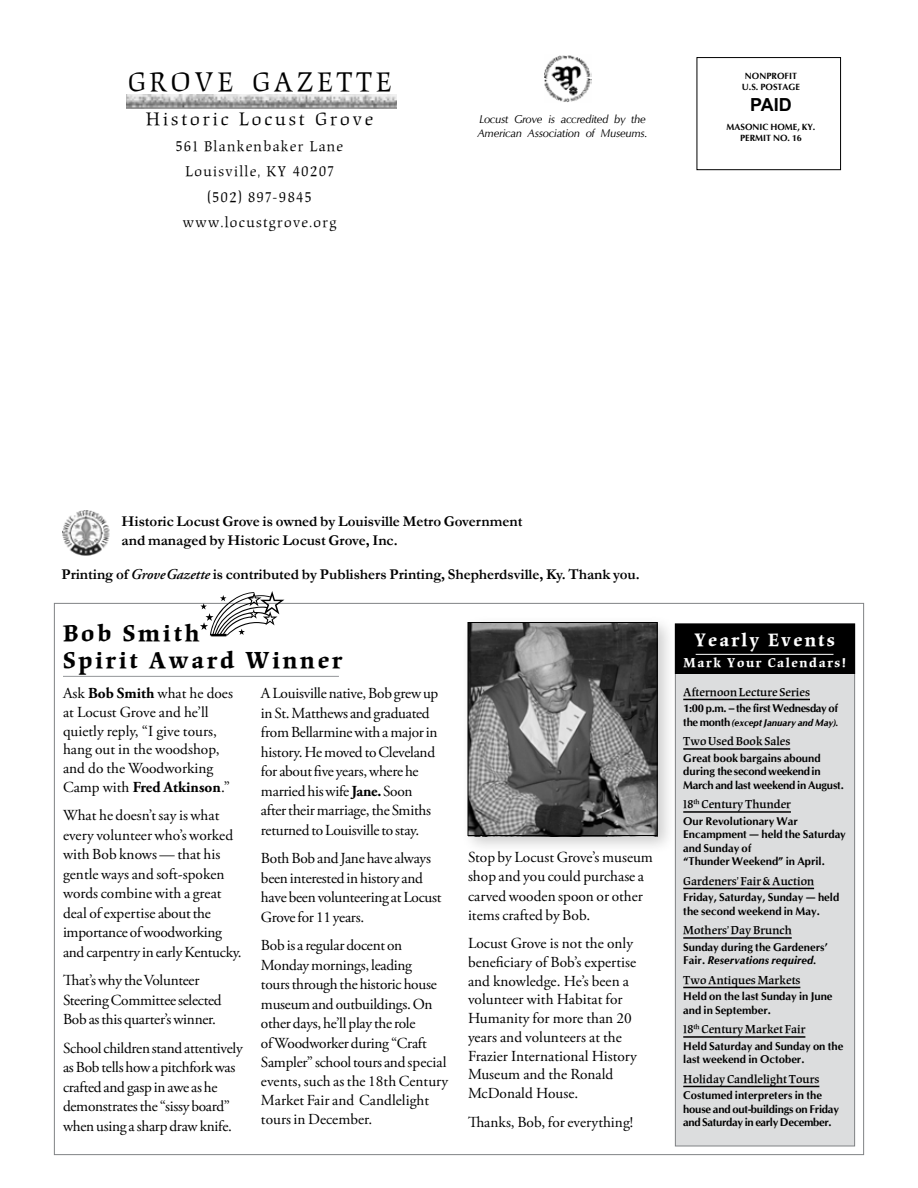
<style>
.page{position:relative;width:918px;height:1188px;background:#fff}
.page>*{position:absolute;margin:0;border:0;box-sizing:border-box;transform-origin:0 0}
.t1{font:54px "Mini Pics Classic";color:#000}
.t2{font:31.5px "Origami";letter-spacing:.125em;color:#000}
.t3{font:600 27px/27px "Origami";letter-spacing:.115em;color:#000}
.t4{font:21px "Origami";letter-spacing:.145em;color:#000}
.t5{font:600 21px "Origami";letter-spacing:.115em;color:#fff}
.t6{font:700 18px "Arial";color:#000}
.t7{font:16.5px/25.5px "Origami";letter-spacing:.085em;color:#000;text-align:center}
.t8{font:15.3px/19.5px "Adobe Garamond Pro";letter-spacing:-.02em;color:#000}
.t9{font:15.3px/18.8px "Adobe Garamond Pro";color:#000}
.t10{font:700 15px/18.8px "Garamond";letter-spacing:-.005em;color:#000}
.t11{font:600 15px "Origami";letter-spacing:.115em;color:#fff}
.t12{font:500 13.5px "Origami";letter-spacing:.01em;color:#000}
.t13{font:700 11.25px/13.5px "Cg Omega";color:#000}
.t14{font:700 11.25px/13.5px "Cg Omega";letter-spacing:-.02em;color:#000}
.t15{font:italic 11.25px/13.5px "Cg Omega";letter-spacing:-.03em;color:#000}
.t16{font:700 11.25px "Cg Omega";letter-spacing:-.03em;color:#000}
.t17{font:italic 700 9.75px "Cg Omega";letter-spacing:-.01em;color:#000}
.t18{font:700 9px/10.5px "Cg Omega";color:#000;text-align:center}
.s1{font-family:"Adobe Garamond Pro";font-weight:600;font-style:italic}
.s2{font-weight:700}
.s3{font-style:normal;font-size:11.25px}
.s4{font-style:italic}
</style>
<div class="page">
<img style="left:544px;top:55px;width:48px;height:47px">
<div style="left:697px;top:57px;width:144px;height:113px;border:1px solid #000"></div>
<img style="left:63px;top:510px;width:47px;height:46px">
<img style="left:126px;top:94px;width:271px;height:14px">
<hr style="left:63px;top:676px;width:276px;height:1px;background:#939598">
<div style="left:675px;top:624px;width:180px;height:522px;background:#dcddde"></div>
<div style="left:675px;top:624px;width:180px;height:522px;border:1px solid #808285"></div>
<hr style="left:683px;top:699px;width:127px;height:1px;background:#000">
<hr style="left:683px;top:748px;width:107px;height:2px;background:#000">
<hr style="left:683px;top:811px;width:108px;height:2px;background:#000">
<hr style="left:683px;top:888px;width:131px;height:1px;background:#000">
<hr style="left:683px;top:937px;width:109px;height:2px;background:#000">
<hr style="left:683px;top:987px;width:117px;height:1px;background:#000">
<hr style="left:683px;top:1036px;width:122px;height:2px;background:#000">
<hr style="left:683px;top:1086px;width:136px;height:1px;background:#000">
<div style="left:675px;top:624px;width:180px;height:50px;background:#000"></div>
<hr style="left:696px;top:654px;width:137px;height:1px;background:#fff">
<div style="left:460px;top:614px;width:216px;height:241px;background:#000;opacity:.2"></div>
<img style="left:468px;top:624px;width:189px;height:213px">
<div style="left:468px;top:622px;width:190px;height:214px;border:1px solid #000"></div>
<h2 class="t2" style="left:128px;top:68px;width:265px">grove gazette</h2>
<h3 class="t4" style="left:146px;top:110px;width:229px">Historic Locust Grove</h3>
<p class="t7" style="left:176px;top:134px;width:169px">561 Blankenbaker Lane<br>Louisville, KY 40207 (502) 897-9845 www.locustgrove.org</p>
<p class="t15" style="left:477px;top:113px;width:172px">Locust Grove is accredited by the<br>American Association of Museums.</p>
<p class="t18" style="left:742px;top:71px;width:60px">NONPROFIT<br>U.S. POSTAGE</p>
<p class="t6" style="left:750px;top:92px;width:43px">PAID</p>
<p class="t18" style="left:727px;top:122px;width:90px">MASONIC HOME, KY.<br>PERMIT NO. 16</p>
<p class="t10" style="left:122px;top:512px;width:402px">Historic Locust Grove is owned by Louisville Metro Government and managed by Historic Locust Grove, Inc.</p>
<p class="t10" style="left:62px;top:565px;width:580px">Printing of <span class="s1">Grove Gazette</span> is contributed by Publishers Printing, Shepherdsville, Ky. Thank you.</p>
<h1 class="t1" style="left:199px;top:591px;width:89px">7</h1>
<h3 class="t3" style="left:63px;top:621px;width:281px">Bob Smith —<br>Spirit Award Winner</h3>
<p class="t9" style="left:63px;top:684px;width:172px">Ask <span class="s2">Bob Smith</span> what he does at Locust Grove and he’ll quietly reply, “I give tours, hang out in the woodshop, and do the Woodworking<br>Camp with <span class="s2">Fred Atkinson</span>.”</p>
<p class="t9" style="left:63px;top:806px;width:180px;line-height:19.5px">What he doesn’t say is what every volunteer who’s worked with Bob knows — that his gentle ways and soft-spoken words combine with a great deal of expertise about the importance of woodworking and carpentry in early Kentucky.</p>
<p class="t8" style="left:63px;top:971px;width:160px">That’s why the Volunteer<br>Steering Committee selected<br>Bob as this quarter’s winner.</p>
<p class="t8" style="left:63px;top:1039px;width:181px">School children stand attentively as Bob tells how a pitchfork was crafted and gasp in awe as he demonstrates the “sissy board” when using a sharp draw knife.</p>
<p class="t8" style="left:261px;top:684px;width:179px">A Louisville native, Bob grew up in St. Matthews and graduated from Bellarmine with a major in history. He moved to Cleveland for about five years, where he married his wife <span class="s2">Jane.</span> Soon after their marriage, the Smiths returned to Louisville to stay.</p>
<p class="t8" style="left:261px;top:849px;width:182px">Both Bob and Jane have always been interested in history and have been volunteering at Locust<br>Grove for 11 years.</p>
<p class="t8" style="left:261px;top:936px;width:189px">Bob is a regular docent on<br>Monday mornings, leading<br>tours through the historic house museum and outbuildings. On other days, he’ll play the role<br>of Woodworker during “Craft<br>Sampler” school tours and special events, such as the 18th Century<br>Market Fair and Candlelight tours in December.</p>
<p class="t9" style="left:468px;top:848px;width:187px;line-height:19.5px">Stop by Locust Grove’s museum shop and you could purchase a carved wooden spoon or other items crafted by Bob.</p>
<p class="t9" style="left:468px;top:935px;width:171px">Locust Grove is not the only beneficiary of Bob’s expertise and knowledge. He’s been a volunteer with Habitat for<br>Humanity for more than 20 years and volunteers at the<br>Frazier International History<br>Museum and the Ronald<br>McDonald House.</p>
<p class="t9" style="left:468px;top:1113px;width:167px">Thanks, Bob, for everything!</p>
<h3 class="t5" style="left:694px;top:630px;width:142px">Yearly Events</h3>
<p class="t11" style="left:684px;top:656px;width:164px">Mark Your Calendars!</p>
<p class="t12" style="left:683px;top:686px;width:128px">Afternoon Lecture Series</p>
<p class="t16" style="left:683px;top:702px;width:156px">1:00 p.m. – the first Wednesday of</p>
<p class="t17" style="left:683px;top:717px;width:157px"><span class="s3">the month</span> (except January and May).</p>
<p class="t12" style="left:683px;top:735px;width:109px">Two Used Book Sales</p>
<p class="t14" style="left:683px;top:751px;width:162px">Great book bargains abound during the second weekend in<br>March and last weekend in August.</p>
<p class="t12" style="left:683px;top:798px;width:109px">18<sup>th</sup> Century Thunder</p>
<p class="t13" style="left:683px;top:814px;width:164px">Our Revolutionary War<br>Encampment — held the Saturday and Sunday of<br>“Thunder Weekend” in April.</p>
<p class="t12" style="left:683px;top:875px;width:132px">Gardeners’ Fair &amp; Auction</p>
<p class="t13" style="left:683px;top:891px;width:158px">Friday, Saturday, Sunday — held the second weekend in May.</p>
<p class="t12" style="left:683px;top:924px;width:110px">Mothers’ Day Brunch</p>
<p class="t13" style="left:683px;top:940px;width:146px">Sunday during the Gardeners’<br>Fair. <span class="s4">Reservations required.</span></p>
<p class="t12" style="left:683px;top:974px;width:119px">Two Antiques Markets</p>
<p class="t13" style="left:683px;top:990px;width:151px">Held on the last Sunday in June and in September.</p>
<p class="t12" style="left:683px;top:1023px;width:124px">18<sup>th</sup> Century Market Fair</p>
<p class="t13" style="left:683px;top:1039px;width:162px">Held Saturday and Sunday on the last weekend in October.</p>
<p class="t12" style="left:683px;top:1073px;width:138px">Holiday Candlelight Tours</p>
<p class="t14" style="left:683px;top:1089px;width:157px">Costumed interpreters in the house and out-buildings on Friday and Saturday in early December.</p>
</div>
